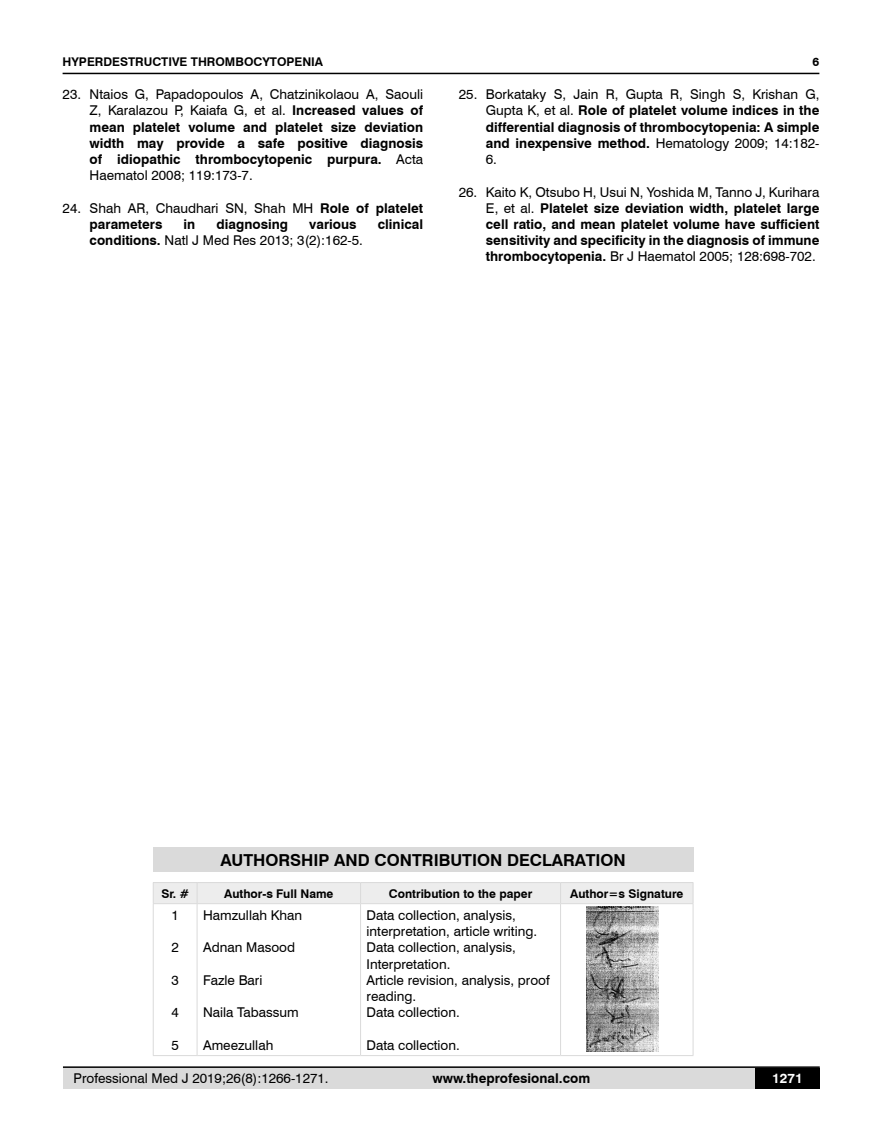
<style>
.page{position:relative;width:882px;height:1145px;background:#fff}
.page>*{position:absolute;margin:0;border:0;box-sizing:border-box;transform-origin:0 0}
.t1{font:700 16.5px "Swiss 721 BT";color:#000}
.t2{font:700 13.5px/16.2px "Swiss 721 BT";color:#000;text-align:justify}
.t3{font:13.5px/16.2px "Swiss 721 BT";color:#000}
.t4{font:700 13.5px "Swiss 721 BT";color:#fff}
.t5{font:700 12px "Swiss 721 BT";color:#000}
.s1{font-weight:400}
.s2{font-weight:700}
</style>
<div class="page">
<div style="left:63px;top:1067px;width:756px;height:21px;background:#dadada"></div>
<hr style="left:63px;top:1066px;width:756px;height:2px;background:#000">
<hr style="left:63px;top:73px;width:756px;height:1px;background:#000">
<div style="left:754px;top:1068px;width:65px;height:20px;background:#000"></div>
<div style="left:153px;top:847px;width:540px;height:24px;background:#dadada"></div>
<div style="left:153px;top:882px;width:540px;height:21px;background:#ededed"></div>
<hr style="left:153px;top:903px;width:44px;height:1px;background:#dadada">
<hr style="left:153px;top:904px;width:1px;height:151px;background:#dadada">
<hr style="left:197px;top:903px;width:163px;height:1px;background:#dadada">
<hr style="left:197px;top:904px;width:1px;height:151px;background:#dadada">
<hr style="left:360px;top:903px;width:200px;height:1px;background:#dadada">
<hr style="left:360px;top:904px;width:1px;height:151px;background:#dadada">
<hr style="left:560px;top:903px;width:133px;height:1px;background:#dadada">
<hr style="left:560px;top:904px;width:1px;height:151px;background:#dadada">
<hr style="left:692px;top:904px;width:1px;height:151px;background:#dadada">
<hr style="left:153px;top:1055px;width:44px;height:1px;background:#dadada">
<hr style="left:197px;top:1055px;width:163px;height:1px;background:#dadada">
<hr style="left:360px;top:1055px;width:200px;height:1px;background:#dadada">
<hr style="left:560px;top:1055px;width:133px;height:1px;background:#dadada">
<img style="left:586px;top:907px;width:72px;height:144px">
<p class="t5" style="left:63px;top:53px;width:262px">HYPERDESTRUCTIVE THROMBOCYTOPENIA</p>
<p class="t2" style="left:90px;top:86px;width:335px;text-indent:-27px"><span class="s1">23. Ntaios G, Papadopoulos A, Chatzinikolaou A, Saouli Z, Karalazou P, Kaiafa G, et al.</span> Increased values of mean platelet volume and platelet size deviation width may provide a safe positive diagnosis of idiopathic thrombocytopenic purpura. <span class="s1">Acta Haematol 2008; 119:173-7.</span></p>
<p class="t3" style="left:90px;top:199px;width:335px;text-indent:-27px">24. Shah AR, Chaudhari SN, Shah MH <span class="s2">Role of platelet parameters</span></p>
<p class="t2" style="left:183px;top:216px;width:13px">in</p>
<p class="t2" style="left:216px;top:216px;width:73px">diagnosing</p>
<p class="t2" style="left:309px;top:216px;width:49px">various</p>
<p class="t2" style="left:377px;top:216px;width:47px">clinical</p>
<p class="t3" style="left:90px;top:232px;width:274px"><span class="s2">conditions.</span> Natl J Med Res 2013; 3(2):162-5.</p>
<p class="t5" style="left:812px;top:53px;width:8px">6</p>
<p class="t2" style="left:485px;top:86px;width:335px;text-indent:-27px"><span class="s1">25. Borkataky S, Jain R, Gupta R, Singh S, Krishan G, Gupta K, et al.</span> Role of platelet volume indices in the differential diagnosis of thrombocytopenia: A simple and inexpensive method. <span class="s1">Hematology 2009; 14:182- 6.</span></p>
<p class="t2" style="left:485px;top:183px;width:335px;text-indent:-27px"><span class="s1">26. Kaito K, Otsubo H, Usui N, Yoshida M, Tanno J, Kurihara E, et al.</span> Platelet size deviation width, platelet large cell ratio, and mean platelet volume have sufficient sensitivity and specificity in the diagnosis of immune thrombocytopenia. <span class="s1">Br J Haematol 2005; 128:698-702.</span></p>
<p class="t1" style="left:220px;top:848px;width:406px">AUTHORSHIP AND CONTRIBUTION DECLARATION</p>
<p class="t5" style="left:161px;top:885px;width:29px">Sr. #</p>
<p class="t5" style="left:224px;top:885px;width:111px">Author-s Full Name</p>
<p class="t5" style="left:388px;top:885px;width:145px">Contribution to the paper</p>
<p class="t5" style="left:570px;top:885px;width:115px">Author=s Signature</p>
<p class="t3" style="left:171px;top:906px;width:9px">1</p>
<p class="t3" style="left:171px;top:939px;width:9px">2</p>
<p class="t3" style="left:171px;top:971px;width:9px">3</p>
<p class="t3" style="left:171px;top:1003px;width:9px">4</p>
<p class="t3" style="left:171px;top:1036px;width:9px">5</p>
<p class="t3" style="left:203px;top:906px;width:100px">Hamzullah Khan</p>
<p class="t3" style="left:203px;top:939px;width:93px">Adnan Masood</p>
<p class="t3" style="left:203px;top:971px;width:61px">Fazle Bari</p>
<p class="t3" style="left:203px;top:1003px;width:97px">Naila Tabassum</p>
<p class="t3" style="left:203px;top:1036px;width:72px">Ameezullah</p>
<p class="t3" style="left:366px;top:906px;width:184px">Data collection, analysis, interpretation, article writing.<br>Data collection, analysis,<br>Interpretation.<br>Article revision, analysis, proof reading.<br>Data collection.</p>
<p class="t3" style="left:366px;top:1036px;width:95px">Data collection.</p>
<p class="t3" style="left:74px;top:1069px;width:256px">Professional Med J 2019;26(8):1266-1271.</p>
<p class="t2" style="left:432px;top:1069px;width:159px">www.theprofesional.com</p>
<p class="t4" style="left:771px;top:1069px;width:32px">1271</p>
</div>
